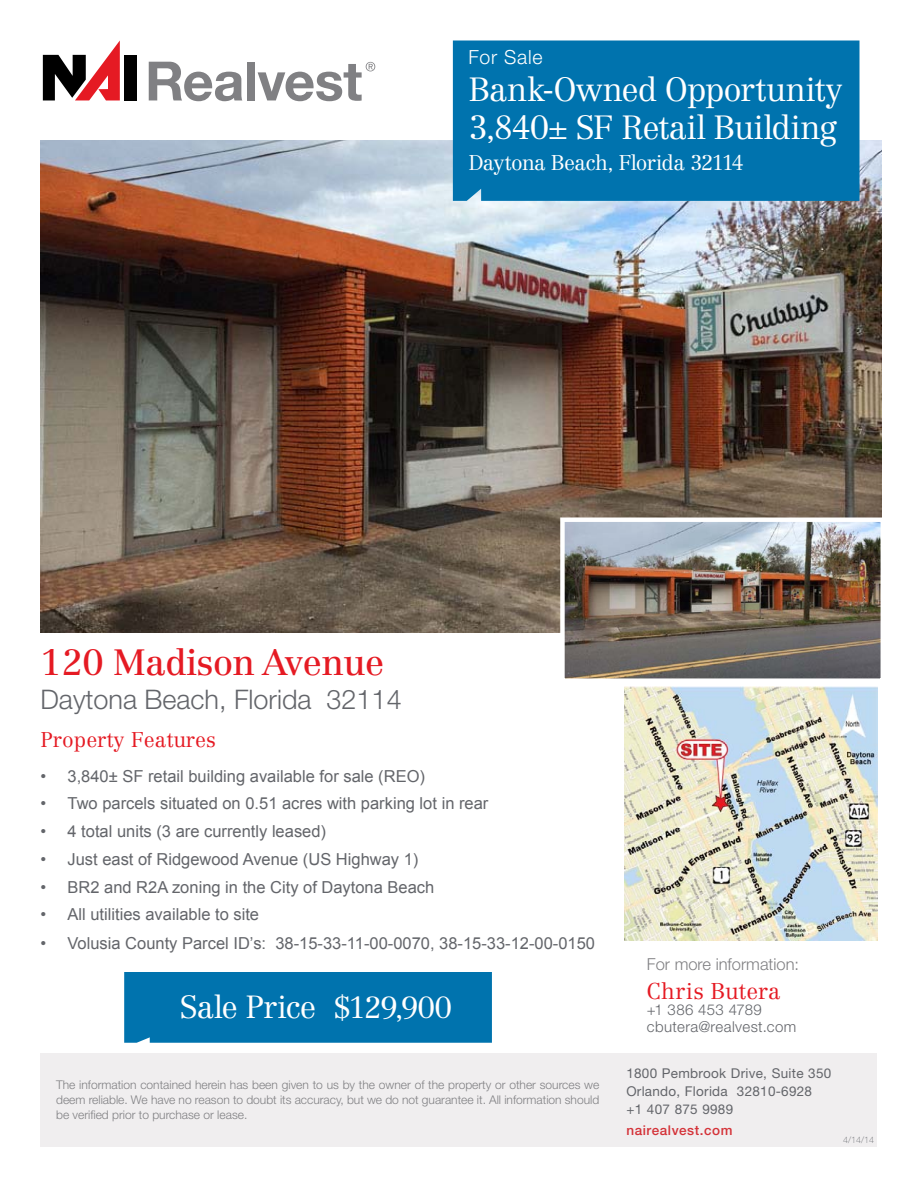
<style>
.page{position:relative;width:918px;height:1188px;background:#fff}
.page>*{position:absolute;margin:0;border:0;box-sizing:border-box;transform-origin:0 0}
.t1{font:36px "Centennial LT Std";letter-spacing:-.01em;color:#e51a23}
.t2{font:300 33px "Centennial LT Std";letter-spacing:-.02em;color:#fff}
.t3{font:300 31.5px "Centennial LT Std";letter-spacing:-.02em;color:#fff}
.t4{font:300 27px "Helvetica Neue LT Std";color:#63656a}
.t5{font:300 22.5px "Centennial LT Std";letter-spacing:.005em;color:#e51a23}
.t6{font:300 21px "Centennial LT Std";letter-spacing:-.04em;color:#fff}
.t7{font:300 21px "Centennial LT Std";color:#e51a23}
.t8{font:300 19.5px "Helvetica Neue LT Std";letter-spacing:.04em;color:#fff}
.t9{font:16.5px "Arial";color:#63656a}
.t10{font:300 16.5px "Helvetica Neue LT Std";color:#808083}
.t11{font:300 15px "Helvetica Neue LT Std";letter-spacing:.025em;color:#63656a}
.t12{font:13.5px "Helvetica Neue LT Std";letter-spacing:.02em;color:#63656a}
.t13{font:500 13.5px "Helvetica Neue LT Std";letter-spacing:.04em;color:#d43238}
.t14{font:300 12px/15px "Helvetica Neue LT Std";color:#808083;text-align:justify}
.t15{font:100 9px "Helvetica Neue LT Std";color:#63656a}
.s1{font-size:30px}
</style>
<div class="page">
<div style="left:40px;top:1053px;width:838px;height:94px;background:#f0eeef"></div>
<div style="left:124px;top:55px;width:12px;height:45px;background:#000"></div>
<svg style="left:43px;top:40px;width:77px;height:60px"></svg>
<svg style="left:149px;top:62px;width:93px;height:39px"></svg>
<div style="left:247px;top:62px;width:8px;height:38px;background:#808083"></div>
<svg style="left:258px;top:62px;width:117px;height:39px"></svg>
<div style="left:124px;top:972px;width:368px;height:71px;background:#0073ae"></div>
<div style="left:160px;top:982px;width:312px;height:46px;background:#0073ae"></div>
<div style="left:159px;top:981px;width:314px;height:47px;border:2px solid #0073ae"></div>
<img style="left:40px;top:141px;width:841px;height:492px">
<div style="left:453px;top:40px;width:407px;height:161px;background:#0073ae"></div>
<img style="left:624px;top:687px;width:254px;height:253px">
<img style="left:565px;top:522px;width:315px;height:156px">
<div style="left:560px;top:517px;width:325px;height:166px;border:4px solid #fff"></div>
<p class="t8" style="left:469px;top:45px;width:76px">For Sale</p>
<p class="t2" style="left:469px;top:70px;width:376px">Bank-Owned Opportunity</p>
<p class="t2" style="left:469px;top:108px;width:370px">3,840± SF Retail Building</p>
<p class="t6" style="left:469px;top:150px;width:277px">Daytona Beach, Florida 32114</p>
<p class="t1" style="left:40px;top:641px;width:345px">120 Madison Avenue</p>
<p class="t4" style="left:40px;top:683px;width:363px">Daytona Beach, Florida 32114</p>
<p class="t7" style="left:40px;top:727px;width:177px">Property Features</p>
<p class="t9" style="left:40px;top:765px;width:386px">• 3,840± SF retail building available for sale (REO)</p>
<p class="t9" style="left:40px;top:793px;width:449px">• Two parcels situated on 0.51 acres with parking lot in rear</p>
<p class="t9" style="left:40px;top:821px;width:287px">• 4 total units (3 are currently leased)</p>
<p class="t9" style="left:40px;top:848px;width:379px">• Just east of Ridgewood Avenue (US Highway 1)</p>
<p class="t9" style="left:40px;top:876px;width:395px">• BR2 and R2A zoning in the City of Daytona Beach</p>
<p class="t9" style="left:40px;top:904px;width:220px">• All utilities available to site</p>
<p class="t9" style="left:40px;top:932px;width:556px">• Volusia County Parcel ID’s: 38-15-33-11-00-0070, 38-15-33-12-00-0150</p>
<p class="t3" style="left:180px;top:988px;width:274px">Sale Price <span class="s1">$129,900</span></p>
<p class="t14" style="left:56px;top:1077px;width:545px">The information contained herein has been given to us by the owner of the property or other sources we deem reliable. We have no reason to doubt its accuracy, but we do not guarantee it. All information should be verified prior to purchase or lease.</p>
<p class="t10" style="left:647px;top:954px;width:154px">For more information:</p>
<p class="t5" style="left:647px;top:978px;width:135px">Chris Butera</p>
<p class="t11" style="left:647px;top:1001px;width:116px">+1 386 453 4789</p>
<p class="t11" style="left:647px;top:1017px;width:151px">cbutera@realvest.com</p>
<p class="t12" style="left:626px;top:1065px;width:206px">1800 Pembrook Drive, Suite 350</p>
<p class="t12" style="left:626px;top:1083px;width:187px">Orlando, Florida 32810-6928</p>
<p class="t12" style="left:626px;top:1101px;width:108px">+1 407 875 9989</p>
<p class="t13" style="left:626px;top:1122px;width:108px">nairealvest.com</p>
<p class="t15" style="left:843px;top:1135px;width:33px">4/14/14</p>
</div>
